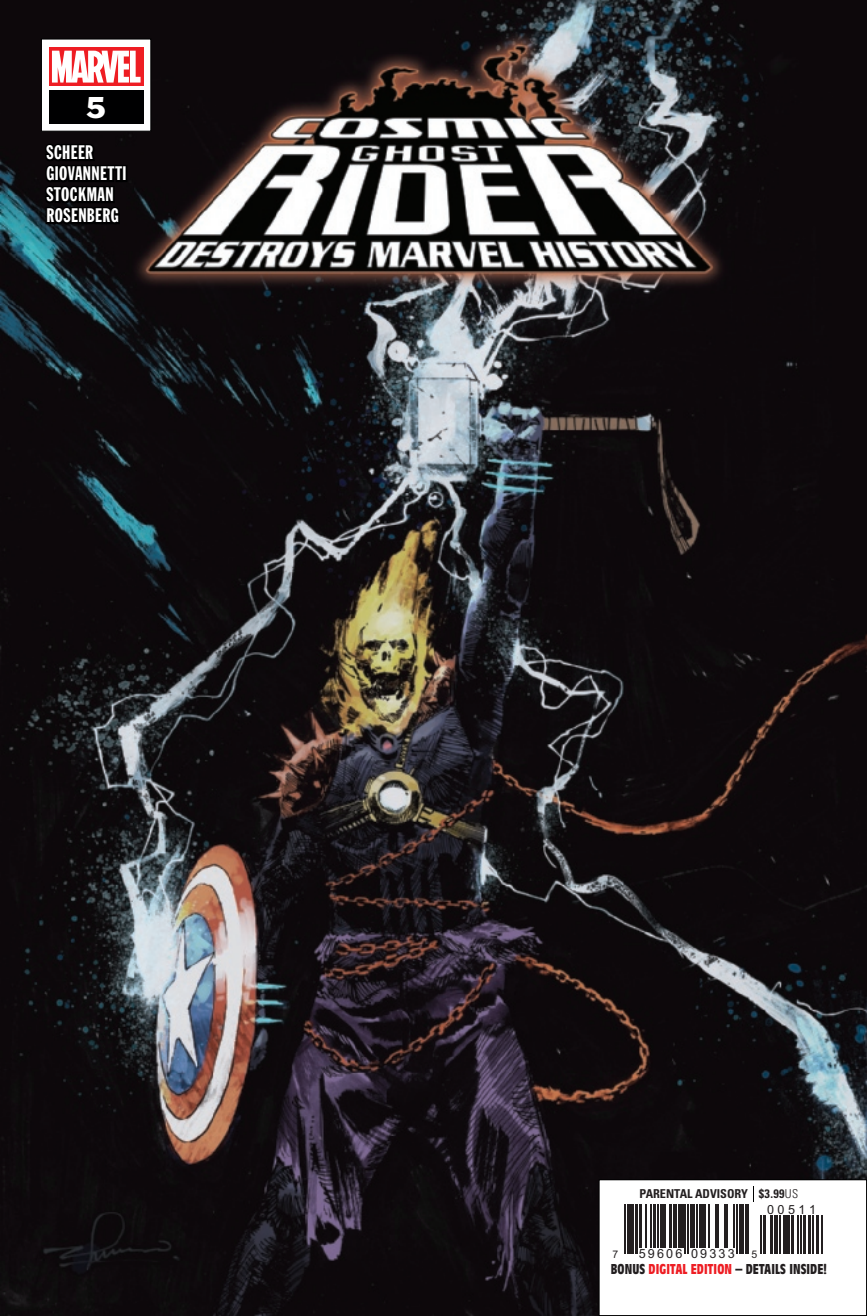
<style>
.page{position:relative;width:867px;height:1316px;background:#fff}
.page>*{position:absolute;margin:0;border:0;box-sizing:border-box;transform-origin:0 0}
.t1{font:28px "Franklin Gothic Std";color:#fff}
.t2{font:19.25px/21px "Franklin Gothic Std Extra Cond";letter-spacing:.025em;color:#fff}
.t3{font:700 condensed 14px "Antique Olive Std";letter-spacing:.01em;color:#231f20}
.t4{font:12.6px "Arial";letter-spacing:.17em;color:#231f20}
.t5{font:700 condensed 12.25px "Univers LT Std";color:#231f20}
.t6{font:10.5px "Arial";color:#231f20}
.s1{font-weight:300}
.s2{color:#ee1d23}
</style>
<div class="page">
<img style="left:0;top:0;width:866px;height:1315px">
<div style="left:599px;top:1179px;width:267px;height:136px;background:#fff"></div>
<div style="left:598px;top:1179px;width:268px;height:136px;border:1px solid #000001"></div>
<hr style="left:624px;top:1203px;width:1px;height:50px;background:#231f20">
<hr style="left:626px;top:1203px;width:2px;height:50px;background:#231f20">
<hr style="left:629px;top:1203px;width:4px;height:50px;background:#231f20">
<hr style="left:634px;top:1203px;width:3px;height:50px;background:#231f20">
<hr style="left:638px;top:1203px;width:3px;height:43px;background:#231f20">
<hr style="left:645px;top:1203px;width:1px;height:43px;background:#231f20">
<hr style="left:650px;top:1203px;width:2px;height:43px;background:#231f20">
<hr style="left:653px;top:1203px;width:2px;height:43px;background:#231f20">
<hr style="left:657px;top:1203px;width:1px;height:43px;background:#231f20">
<div style="left:659px;top:1203px;width:6px;height:43px;background:#231f20"></div>
<hr style="left:668px;top:1203px;width:3px;height:43px;background:#231f20">
<hr style="left:672px;top:1203px;width:2px;height:43px;background:#231f20">
<hr style="left:675px;top:1203px;width:1px;height:43px;background:#231f20">
<div style="left:678px;top:1203px;width:5px;height:43px;background:#231f20"></div>
<hr style="left:684px;top:1203px;width:2px;height:50px;background:#231f20">
<hr style="left:687px;top:1203px;width:1px;height:50px;background:#231f20">
<svg style="left:690px;top:1204px;width:3px;height:42px"></svg>
<hr style="left:696px;top:1203px;width:1px;height:43px;background:#231f20">
<hr style="left:699px;top:1203px;width:4px;height:43px;background:#231f20">
<hr style="left:704px;top:1203px;width:1px;height:43px;background:#231f20">
<hr style="left:708px;top:1203px;width:1px;height:43px;background:#231f20">
<hr style="left:714px;top:1203px;width:2px;height:43px;background:#231f20">
<hr style="left:717px;top:1203px;width:1px;height:43px;background:#231f20">
<hr style="left:723px;top:1203px;width:2px;height:43px;background:#231f20">
<hr style="left:726px;top:1203px;width:2px;height:43px;background:#231f20">
<hr style="left:733px;top:1203px;width:1px;height:43px;background:#231f20">
<hr style="left:735px;top:1203px;width:2px;height:50px;background:#231f20">
<hr style="left:739px;top:1203px;width:4px;height:50px;background:#231f20">
<hr style="left:744px;top:1203px;width:2px;height:50px;background:#231f20">
<hr style="left:747px;top:1203px;width:1px;height:50px;background:#231f20">
<hr style="left:760px;top:1215px;width:2px;height:38px;background:#231f20">
<hr style="left:763px;top:1215px;width:3px;height:38px;background:#231f20">
<hr style="left:769px;top:1215px;width:3px;height:38px;background:#231f20">
<hr style="left:773px;top:1215px;width:2px;height:38px;background:#231f20">
<hr style="left:776px;top:1215px;width:1px;height:38px;background:#231f20">
<hr style="left:778px;top:1215px;width:2px;height:38px;background:#231f20">
<svg style="left:783px;top:1215px;width:3px;height:38px"></svg>
<hr style="left:788px;top:1215px;width:1px;height:38px;background:#231f20">
<hr style="left:790px;top:1215px;width:3px;height:38px;background:#231f20">
<hr style="left:797px;top:1215px;width:1px;height:38px;background:#231f20">
<hr style="left:799px;top:1215px;width:2px;height:38px;background:#231f20">
<hr style="left:802px;top:1215px;width:3px;height:38px;background:#231f20">
<hr style="left:807px;top:1215px;width:3px;height:38px;background:#231f20">
<hr style="left:811px;top:1215px;width:2px;height:38px;background:#231f20">
<hr style="left:815px;top:1215px;width:3px;height:38px;background:#231f20">
<hr style="left:820px;top:1215px;width:2px;height:38px;background:#231f20">
<svg style="left:753px;top:1186px;width:1px;height:15px"></svg>
<svg style="left:41px;top:38px;width:111px;height:201px"></svg>
<h1 class="t1" style="left:86px;top:89px;width:22px">5</h1>
<h2 class="t2" style="left:46px;top:143px;width:81px">SCHEER<br>GIOVANNETTI<br>STOCKMAN<br>ROSENBERG</h2>
<p class="t5" style="left:639px;top:1186px;width:160px">PARENTAL ADVISORY $3.99<span class="s1">US</span></p>
<p class="t4" style="left:766px;top:1200px;width:50px">00511</p>
<p class="t6" style="left:612px;top:1247px;width:7px">7</p>
<p class="t4" style="left:638px;top:1245px;width:98px">59606 09333</p>
<p class="t6" style="left:751px;top:1247px;width:7px">5</p>
<p class="t3" style="left:610px;top:1260px;width:218px">BONUS <span class="s2">DIGITAL EDITION</span> – DETAILS INSIDE!</p>
</div>
